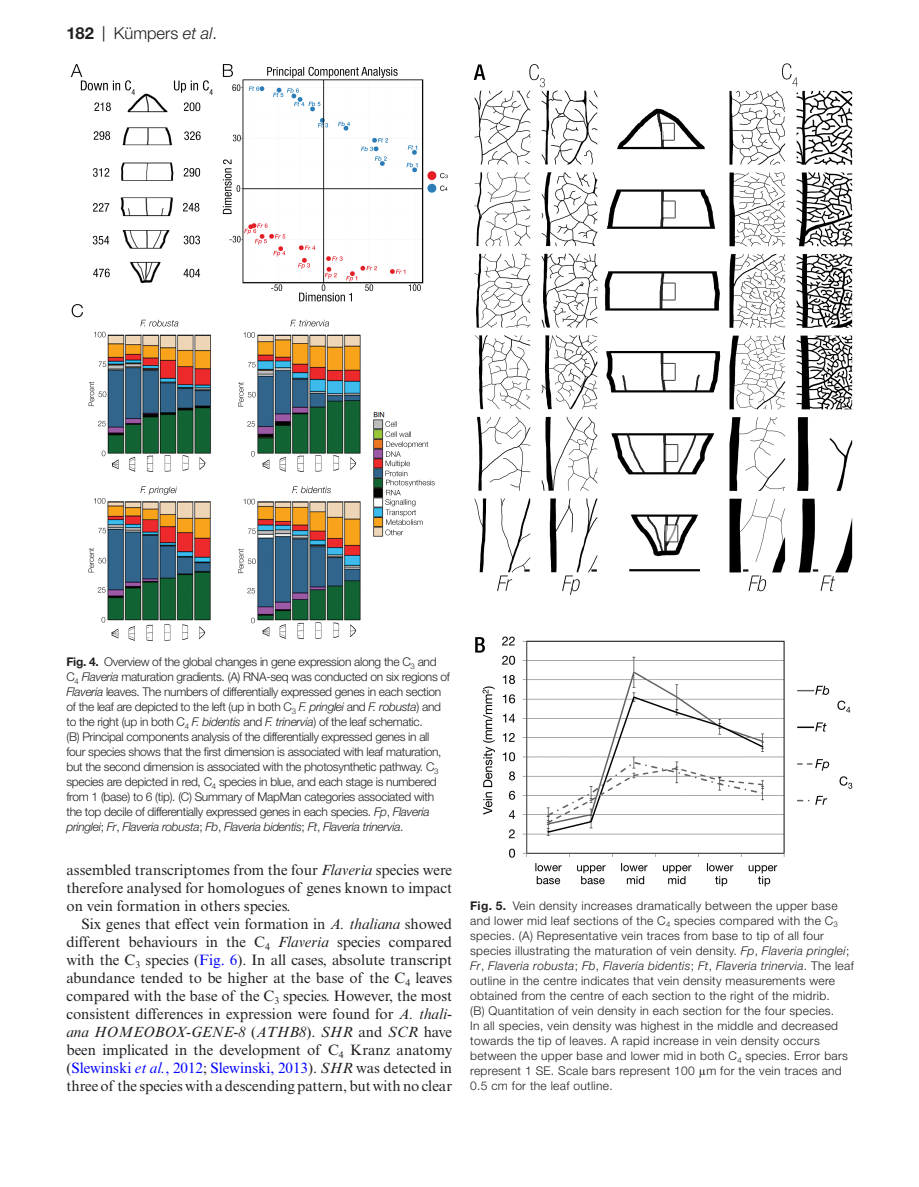
<style>
.page{position:relative;width:919px;height:1187px;background:#fff}
.page>*{position:absolute;margin:0;border:0;box-sizing:border-box;transform-origin:0 0}
.t1{font:300 16.5px "Helvetica Neue LT Std";color:#231f20}
.t2{font:15px/18px "Times New Roman MT Std";color:#231f20;text-align:justify}
.t3{font:300 12px/15px "Helvetica Neue LT Std";letter-spacing:-.025em;color:#231f20}
.t4{font:300 12px/15px "Helvetica Neue LT Std";letter-spacing:.025em;color:#231f20}
.s1{font-weight:700}
.s2{font-family:"Times New Roman MT Std";font-weight:400}
.s3{font-style:italic}
.s4{color:#00f}
.s5{font-style:italic;color:#00f}
.s6{font-family:"Gandhari Unicode";font-weight:400}
</style>
<div class="page">
<img style="left:70px;top:64px;width:378px;height:578px">
<img style="left:474px;top:63px;width:378px;height:823px">
<h1 class="t1" style="left:66px;top:23px;width:152px"><span class="s1">182</span> <span class="s2">|</span> Kümpers <span class="s3">et al</span>.</h1>
<p class="t3" style="left:66px;top:654px;width:385px"><span class="s1">Fig. 4.</span> Overview of the global changes in gene expression along the C<sub>3</sub> and C<sub>4</sub> <span class="s3">Flaveria</span> maturation gradients. (A) RNA-seq was conducted on six regions of <span class="s3">Flaveria</span> leaves. The numbers of differentially expressed genes in each section of the leaf are depicted to the left (up in both C<sub>3</sub> <span class="s3">F. pringlei</span> and <span class="s3">F. robusta</span>) and to the right (up in both C<sub>4</sub> <span class="s3">F. bidentis</span> and <span class="s3">F. trinervia</span>) of the leaf schematic.<br>(B) Principal components analysis of the differentially expressed genes in all four species shows that the first dimension is associated with leaf maturation, but the second dimension is associated with the photosynthetic pathway. C<sub>3 </sub>species are depicted in red, C<sub>4</sub> species in blue, and each stage is numbered from 1 (base) to 6 (tip). (C) Summary of MapMan categories associated with the top decile of differentially expressed genes in each species. <span class="s3">Fp</span>, <span class="s3">Flaveria pringlei</span>; <span class="s3">Fr</span>, <span class="s3">Flaveria robusta</span>; <span class="s3">Fb</span>, <span class="s3">Flaveria bidentis</span>; <span class="s3">Ft</span>, <span class="s3">Flaveria trinervia</span>.</p>
<p class="t2" style="left:66px;top:861px;width:387px">assembled transcriptomes from the four <span class="s3">Flaveria</span> species were therefore analysed for homologues of genes known to impact on vein formation in others species.</p>
<p class="t2" style="left:66px;top:915px;width:387px;text-indent:15px">Six genes that effect vein formation in <span class="s3">A. thaliana</span> showed different behaviours in the C<sub>4</sub> <span class="s3">Flaveria</span> species compared with the C<sub>3</sub> species (<span class="s4">Fig. 6</span>). In all cases, absolute transcript abundance tended to be higher at the base of the C<sub>4</sub> leaves compared with the base of the C<sub>3</sub> species. However, the most consistent differences in expression were found for <span class="s3">A. thali&shy;ana HOMEOBOX-GENE-8</span> (<span class="s3">ATHB8</span>). <span class="s3">SHR</span> and <span class="s3">SCR</span> have been implicated in the development of C<sub>4</sub> Kranz anatomy (<span class="s4">Slewinski</span> <span class="s5">et al.</span><span class="s4">, 2012</span>; <span class="s4">Slewinski, 2013</span>). <span class="s3">SHR</span> was detected in three of the species with a descending pattern, but with no clear</p>
<p class="t4" style="left:470px;top:898px;width:385px"><span class="s1">Fig. 5.</span> Vein density increases dramatically between the upper base and lower mid leaf sections of the C<sub>4</sub> species compared with the C<sub>3 </sub>species. (A) Representative vein traces from base to tip of all four species illustrating the maturation of vein density. <span class="s3">Fp</span>, <span class="s3">Flaveria pringlei</span>; <span class="s3">Fr</span>, <span class="s3">Flaveria robusta</span>; <span class="s3">Fb</span>, <span class="s3">Flaveria bidentis</span>; <span class="s3">Ft</span>, <span class="s3">Flaveria trinervia</span>. The leaf outline in the centre indicates that vein density measurements were obtained from the centre of each section to the right of the midrib.<br>(B) Quantitation of vein density in each section for the four species.<br>In all species, vein density was highest in the middle and decreased towards the tip of leaves. A rapid increase in vein density occurs between the upper base and lower mid in both C<sub>4</sub> species. Error bars represent 1 SE. Scale bars represent 100 <span class="s6">μ</span>m for the vein traces and 0.5 cm for the leaf outline.</p>
</div>
